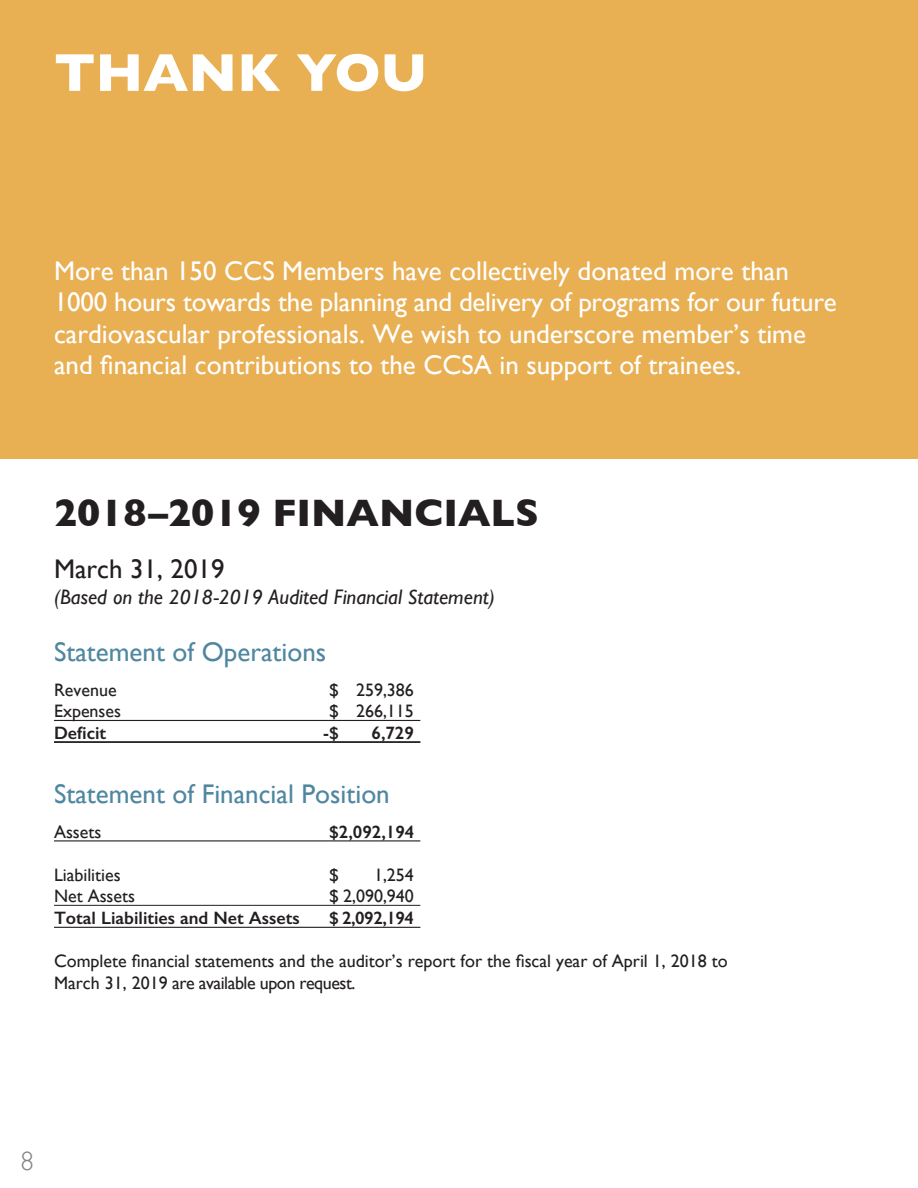
<style>
.page{position:relative;width:918px;height:1188px;background:#fff}
.page>*{position:absolute;margin:0;border:0;box-sizing:border-box;transform-origin:0 0}
.t1{font:700 54px "Gill Sans";color:#fff}
.t2{font:700 39px "Gill Sans";color:#231f20}
.t3{font:27px/31.5px "Gill Sans";color:#fff}
.t4{font:27px "Gill Sans";color:#4f87a0}
.t5{font:27px "Gill Sans";color:#231f20}
.t6{font:300 27px "Gill Sans";color:#808285}
.t7{font:italic 21px "Gill Sans";color:#231f20}
.t8{font:18px/21.6px "Gill Sans";color:#231f20}
.t9{font:600 18px "Gill Sans";color:#231f20}
</style>
<div class="page">
<div style="left:0;top:0;width:918px;height:459px;background:#e9af53"></div>
<hr style="left:54px;top:720px;width:366px;height:1px;background:#231f20">
<hr style="left:54px;top:741px;width:366px;height:1px;background:#231f20">
<hr style="left:54px;top:742px;width:366px;height:1px;background:#231f20">
<hr style="left:54px;top:840px;width:366px;height:1px;background:#231f20">
<hr style="left:54px;top:905px;width:366px;height:1px;background:#231f20">
<hr style="left:54px;top:927px;width:366px;height:1px;background:#231f20">
<h1 class="t1" style="left:54px;top:50px;width:375px">THANK YOU</h1>
<p class="t3" style="left:54px;top:257px;width:784px">More than 150 CCS Members have collectively donated more than 1000 hours towards the planning and delivery of programs for our future cardiovascular professionals. We wish to underscore member’s time and financial contributions to the CCSA in support of trainees.</p>
<h2 class="t2" style="left:54px;top:497px;width:487px">2018–2019 FINANCIALS</h2>
<p class="t5" style="left:54px;top:558px;width:172px">March 31, 2019</p>
<p class="t7" style="left:54px;top:588px;width:442px">(Based on the 2018-2019 Audited Financial Statement)</p>
<p class="t4" style="left:54px;top:640px;width:274px">Statement of Operations</p>
<p class="t8" style="left:54px;top:680px;width:64px">Revenue</p>
<p class="t8" style="left:329px;top:680px;width:86px">$ 259,386</p>
<p class="t8" style="left:54px;top:702px;width:69px">Expenses</p>
<p class="t8" style="left:329px;top:702px;width:86px">$ 266,115</p>
<p class="t9" style="left:54px;top:722px;width:54px">Deficit</p>
<p class="t9" style="left:323px;top:722px;width:17px">-$</p>
<p class="t9" style="left:372px;top:722px;width:44px">6,729</p>
<p class="t4" style="left:54px;top:782px;width:337px">Statement of Financial Position</p>
<p class="t8" style="left:54px;top:822px;width:49px">Assets</p>
<p class="t9" style="left:329px;top:821px;width:87px">$ 2,092,194</p>
<p class="t8" style="left:54px;top:865px;width:68px">Liabilities</p>
<p class="t8" style="left:329px;top:865px;width:11px">$</p>
<p class="t8" style="left:374px;top:865px;width:41px">1,254</p>
<p class="t8" style="left:54px;top:887px;width:83px">Net Assets</p>
<p class="t8" style="left:329px;top:887px;width:86px">$ 2,090,940</p>
<p class="t9" style="left:54px;top:907px;width:247px">Total Liabilities and Net Assets</p>
<p class="t9" style="left:329px;top:907px;width:86px">$ 2,092,194</p>
<p class="t8" style="left:54px;top:950px;width:675px">Complete financial statements and the auditor’s report for the fiscal year of April 1, 2018 to<br>March 31, 2019 are available upon request.</p>
<p class="t6" style="left:20px;top:1150px;width:15px">8</p>
</div>
